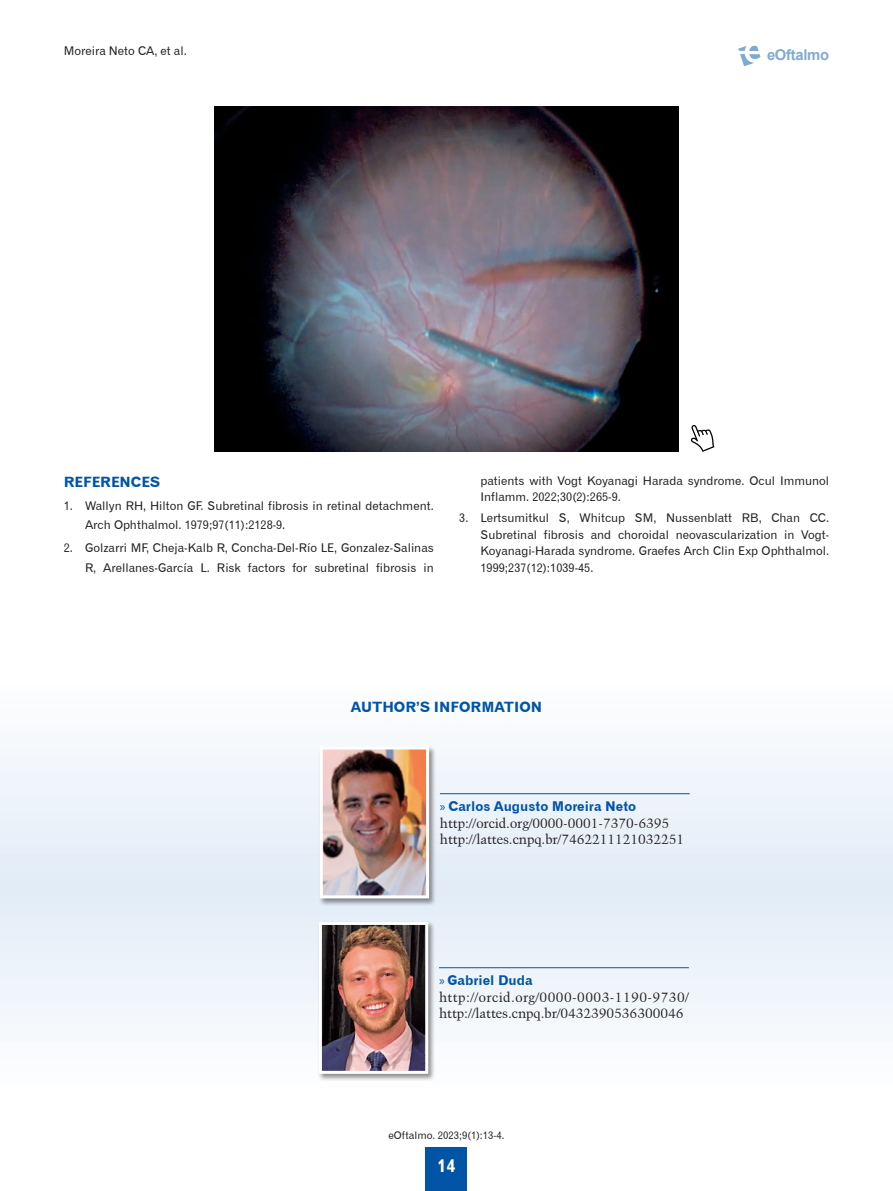
<style>
.page{position:relative;width:893px;height:1191px;background:#fff}
.page>*{position:absolute;margin:0;border:0;box-sizing:border-box;transform-origin:0 0}
.t1{font:18px "Gothic 720 BT Bold B";color:#fff}
.t2{font:700 14.85px "Arial";letter-spacing:-.02em;color:#0154a6}
.t3{font:14.25px "Gothic 720 BT Bold B";color:#0154a6}
.t4{font:13.5px/16.5px "Kuenstler 480 BT";color:#231f20}
.t5{font:13.5px "Gothic 720 BT Bold B";color:#0154a6}
.t6{font:12px/16.5px "Gothic 720 BT Roman B";color:#231f20}
.t7{font:10.5px "Gothic 720 BT Roman B";color:#231f20}
.s1{font-family:"Myriad Pro"}
</style>
<div class="page">
<div style="left:426px;top:1147px;width:41px;height:44px;background:#0154a6"></div>
<svg style="left:738px;top:45px;width:22px;height:21px"></svg>
<div style="left:0;top:682px;width:893px;height:413px;background:linear-gradient(to bottom,#eff5fb,#f0f5fb)"></div>
<hr style="left:440px;top:793px;width:250px;height:1px;background:#0154a6">
<div style="left:318px;top:745px;width:118px;height:160px;background:#231f20;opacity:.5"></div>
<img style="left:324px;top:750px;width:101px;height:144px">
<div style="left:320px;top:746px;width:109px;height:152px;border:3px solid #fff"></div>
<div style="left:317px;top:920px;width:118px;height:161px;background:#231f20;opacity:.5"></div>
<img style="left:323px;top:926px;width:101px;height:143px">
<div style="left:319px;top:922px;width:109px;height:151px;border:3px solid #fff"></div>
<hr style="left:439px;top:967px;width:250px;height:1px;background:#0154a6">
<img style="left:215px;top:106px;width:463px;height:346px">
<svg style="left:690px;top:425px;width:24px;height:27px"></svg>
<p class="t6" style="left:64px;top:42px;width:125px">Moreira Neto CA, et al.</p>
<p class="t2" style="left:767px;top:44px;width:64px">eOftalmo</p>
<p class="t3" style="left:64px;top:473px;width:98px">REFERENCES</p>
<p class="t6" style="left:85px;top:496px;width:350px;line-height:19.2px;text-indent:-21px">1. Wallyn RH, Hilton GF. Subretinal fibrosis in retinal detachment.<br>Arch Ophthalmol. 1979;97(11):2128-9.</p>
<p class="t6" style="left:64px;top:538px;width:371px;line-height:19.2px;text-align:right">2. Golzarri MF, Cheja-Kalb R, Concha-Del-Río LE, Gonzalez-Salinas<br>R, Arellanes-García L. Risk factors for subretinal fibrosis in</p>
<p class="t6" style="left:480px;top:472px;width:350px">patients with Vogt Koyanagi Harada syndrome. Ocul Immunol<br>Inflamm. 2022;30(2):265-9.</p>
<p class="t6" style="left:480px;top:509px;width:350px;text-align:justify;text-indent:-21px">3. Lertsumitkul S, Whitcup SM, Nussenblatt RB, Chan CC.<br>Subretinal fibrosis and choroidal neovascularization in Vogt-Koyanagi-Harada syndrome. Graefes Arch Clin Exp Ophthalmol.<br>1999;237(12):1039-45.</p>
<p class="t3" style="left:351px;top:698px;width:193px">AUTHOR’S INFORMATION</p>
<p class="t5" style="left:440px;top:798px;width:198px"><span class="s1">»</span> Carlos Augusto Moreira Neto</p>
<p class="t4" style="left:440px;top:814px;width:246px">http://orcid.org/0000-0001-7370-6395 http://lattes.cnpq.br/7462211121032251</p>
<p class="t5" style="left:439px;top:972px;width:95px"><span class="s1">»</span> Gabriel Duda</p>
<p class="t4" style="left:439px;top:988px;width:251px">http://orcid.org/0000-0003-1190-9730/ http://lattes.cnpq.br/0432390536300046</p>
<p class="t7" style="left:388px;top:1129px;width:118px">eOftalmo. 2023;9(1):13-4.</p>
<h1 class="t1" style="left:437px;top:1154px;width:20px">14</h1>
</div>
